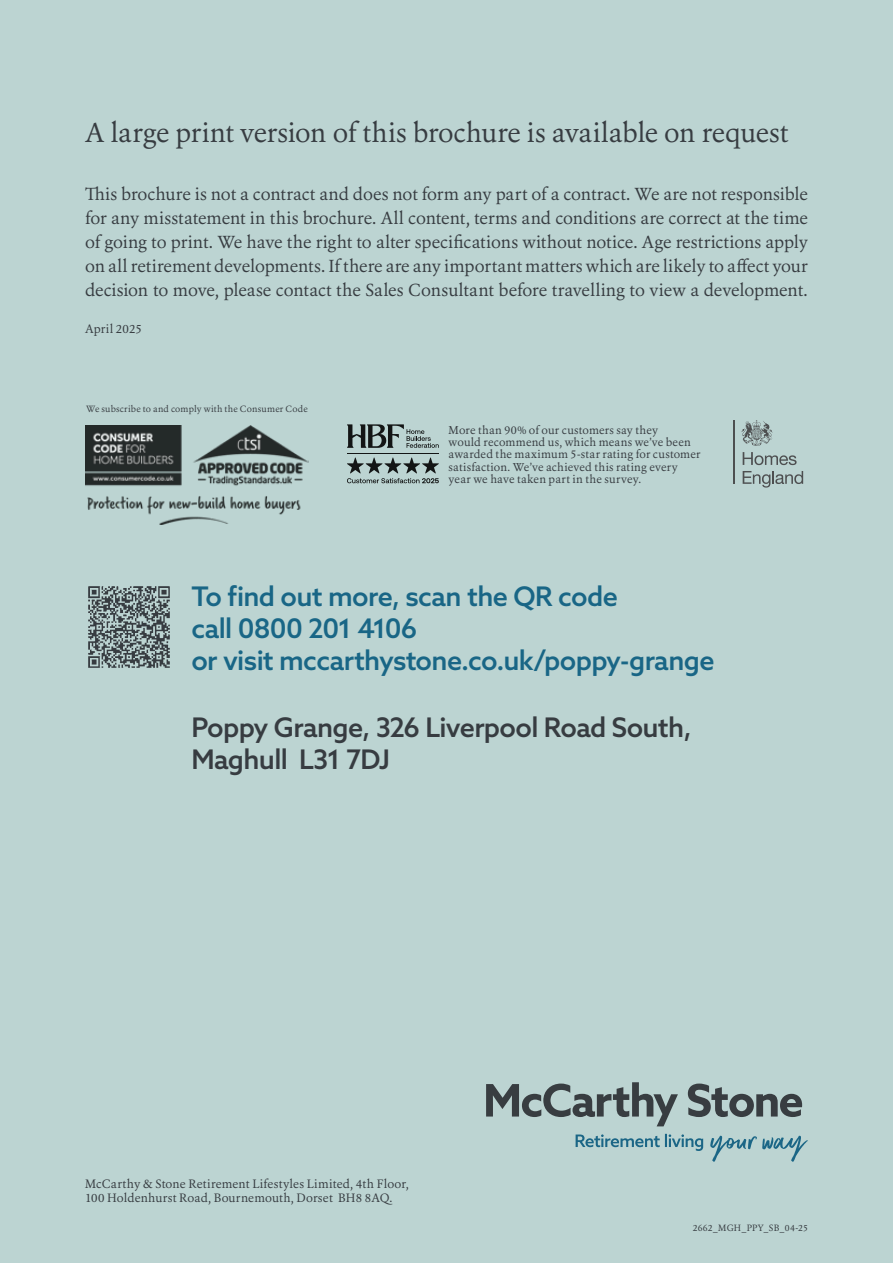
<style>
.page{position:relative;width:893px;height:1263px;background:#bcd4d2}
.page>*{position:absolute;margin:0;border:0;box-sizing:border-box;transform-origin:0 0}
.t1{font:500 27px/32.4px "Azo Sans";letter-spacing:-.025em;color:#196686}
.t2{font:27px "Erato";letter-spacing:-.01em;color:#373c41}
.t3{font:500 27px/32.4px "Azo Sans";letter-spacing:-.025em;color:#373c41}
.t4{font:17.25px/24px "Erato";letter-spacing:-.005em;color:#373c41;text-align:justify}
.t5{font:12px/14.4px "Erato";letter-spacing:.015em;color:#373c41}
.t6{font:11.25px/12.3px "Erato";letter-spacing:.02em;color:#373c41}
.t7{font:9px "Erato";letter-spacing:.02em;color:#373c41}
</style>
<div class="page">
<svg style="left:486px;top:1082px;width:316px;height:44px"></svg>
<svg style="left:710px;top:1136px;width:98px;height:26px"></svg>
<svg style="left:576px;top:1134px;width:127px;height:17px"></svg>
<img style="left:88px;top:586px;width:82px;height:82px">
<img style="left:85px;top:425px;width:224px;height:100px">
<hr style="left:347px;top:453px;width:92px;height:1px;background:#000">
<svg style="left:347px;top:457px;width:92px;height:26px"></svg>
<svg style="left:347px;top:424px;width:92px;height:24px"></svg>
<hr style="left:734px;top:420px;width:1px;height:64px;background:#414042">
<svg style="left:743px;top:452px;width:54px;height:13px"></svg>
<svg style="left:743px;top:471px;width:60px;height:17px"></svg>
<svg style="left:741px;top:420px;width:32px;height:26px"></svg>
<h1 class="t2" style="left:85px;top:115px;width:705px">A large print version of this brochure is available on request</h1>
<p class="t4" style="left:85px;top:182px;width:724px">This brochure is not a contract and does not form any part of a contract. We are not responsible for any misstatement in this brochure. All content, terms and conditions are correct at the time of going to print. We have the right to alter specifications without notice. Age restrictions apply on all retirement developments. If there are any important matters which are likely to affect your decision to move, please contact the Sales Consultant before travelling to view a development.</p>
<p class="t5" style="left:85px;top:322px;width:59px">April 2025</p>
<p class="t7" style="left:86px;top:403px;width:223px">We subscribe to and comply with the Consumer Code</p>
<p class="t6" style="left:449px;top:424px;width:253px">More than 90% of our customers say they<br>would recommend us, which means we’ve been awarded the maximum 5-star rating for customer satisfaction. We’ve achieved this rating every year we have taken part in the survey.</p>
<h1 class="t1" style="left:191px;top:579px;width:525px">To find out more, scan the QR code<br>call 0800 201 4106<br>or visit mccarthystone.co.uk/poppy-grange</h1>
<h1 class="t3" style="left:191px;top:710px;width:502px">Poppy Grange, 326 Liverpool Road South,<br>Maghull L31 7DJ</h1>
<p class="t5" style="left:85px;top:1176px;width:325px">McCarthy &amp; Stone Retirement Lifestyles Limited, 4th Floor,<br>100 Holdenhurst Road, Bournemouth, Dorset BH8 8AQ.</p>
<p class="t7" style="left:693px;top:1221px;width:117px">2662_MGH_PPY_SB_04-25</p>
</div>
